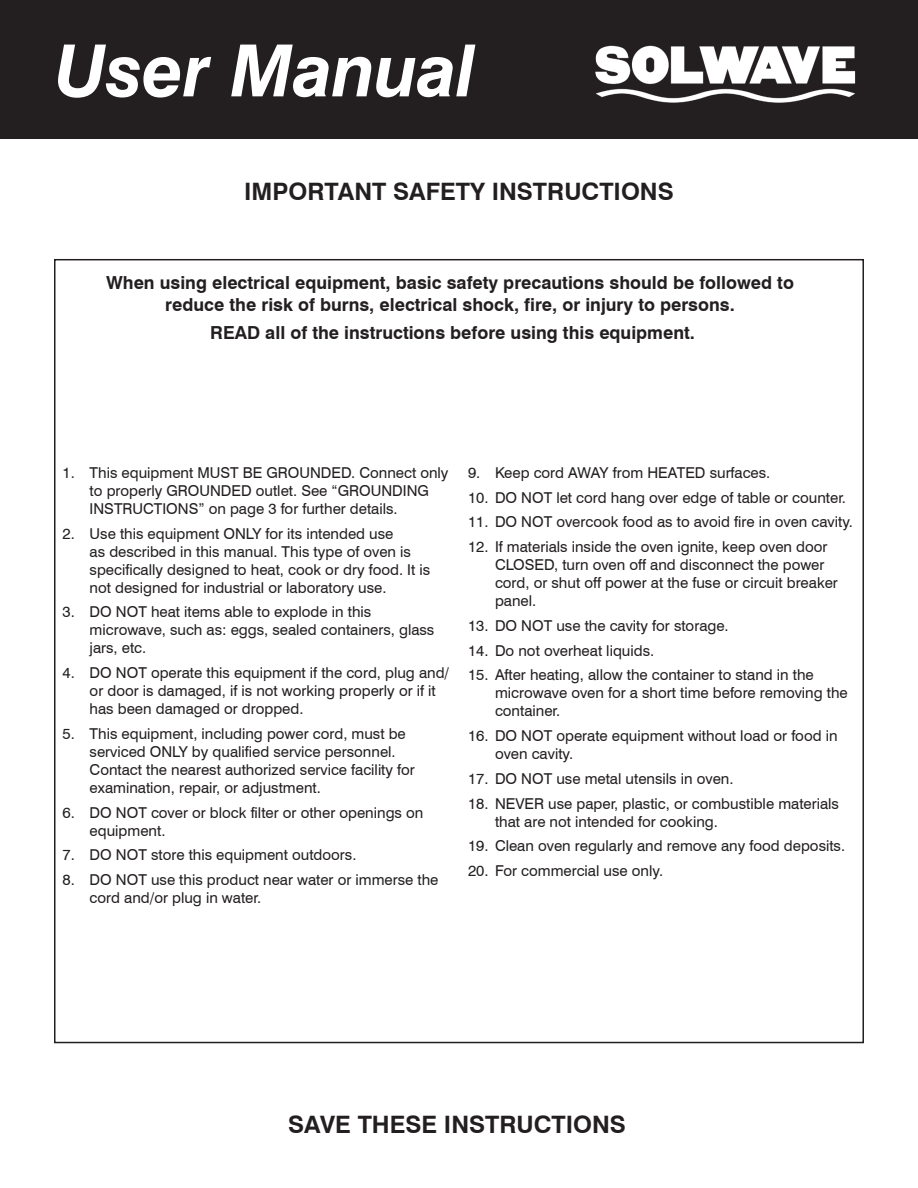
<style>
.page{position:relative;width:918px;height:1188px;background:#fff}
.page>*{position:absolute;margin:0;border:0;box-sizing:border-box;transform-origin:0 0}
.t1{font:italic 700 72px "Swiss 721 BT";letter-spacing:-.01em;color:#fff}
.t2{font:700 24px "Swiss 721 BT";color:#231f20}
.t3{font:700 18px/21.6px "Swiss 721 BT";color:#231f20;text-align:center}
.t4{font:15px/18px "Swiss 721 BT";color:#231f20}
</style>
<div class="page">
<div style="left:0;top:0;width:918px;height:138px;background:#231f20"></div>
<img style="left:595px;top:45px;width:261px;height:58px">
<h1 class="t1" style="left:54px;top:27px;width:423px">User Manual</h1>
<h2 class="t2" style="left:244px;top:177px;width:431px">IMPORTANT SAFETY INSTRUCTIONS</h2>
<p class="t3" style="left:106px;top:272px;width:689px">When using electrical equipment, basic safety precautions should be followed to reduce the risk of burns, electrical shock, fire, or injury to persons.</p>
<p class="t3" style="left:210px;top:322px;width:486px">READ all of the instructions before using this equipment.</p>
<p class="t4" style="left:90px;top:464px;width:360px;text-indent:-27px">1. This equipment MUST BE GROUNDED. Connect only to properly GROUNDED outlet. See “GROUNDING<br>INSTRUCTIONS” on page 3 for further details.</p>
<p class="t4" style="left:90px;top:524px;width:342px;text-indent:-27px">2. Use this equipment ONLY for its intended use<br>as described in this manual. This type of oven is specifically designed to heat, cook or dry food. It is not designed for industrial or laboratory use.</p>
<p class="t4" style="left:90px;top:603px;width:346px;text-indent:-27px">3. DO NOT heat items able to explode in this microwave, such as: eggs, sealed containers, glass jars, etc.</p>
<p class="t4" style="left:90px;top:664px;width:361px;text-indent:-27px">4. DO NOT operate this equipment if the cord, plug and/ or door is damaged, if is not working properly or if it has been damaged or dropped.</p>
<p class="t4" style="left:90px;top:725px;width:327px;text-indent:-27px">5. This equipment, including power cord, must be serviced ONLY by qualified service personnel.<br>Contact the nearest authorized service facility for examination, repair, or adjustment.</p>
<p class="t4" style="left:90px;top:803px;width:335px;text-indent:-27px">6. DO NOT cover or block filter or other openings on equipment.</p>
<p class="t4" style="left:63px;top:846px;width:295px">7. DO NOT store this equipment outdoors.</p>
<p class="t4" style="left:90px;top:871px;width:350px;text-indent:-27px">8. DO NOT use this product near water or immerse the cord and/or plug in water.</p>
<p class="t4" style="left:468px;top:464px;width:304px">9. Keep cord AWAY from HEATED surfaces.</p>
<p class="t4" style="left:468px;top:488px;width:380px">10. DO NOT let cord hang over edge of table or counter.</p>
<p class="t4" style="left:468px;top:513px;width:386px">11. DO NOT overcook food as to avoid fire in oven cavity.</p>
<p class="t4" style="left:495px;top:538px;width:344px;text-indent:-27px">12. If materials inside the oven ignite, keep oven door CLOSED, turn oven off and disconnect the power cord, or shut off power at the fuse or circuit breaker panel.</p>
<p class="t4" style="left:468px;top:617px;width:262px">13. DO NOT use the cavity for storage.</p>
<p class="t4" style="left:468px;top:641px;width:188px">14. Do not overheat liquids.</p>
<p class="t4" style="left:495px;top:666px;width:354px;text-indent:-27px">15. After heating, allow the container to stand in the microwave oven for a short time before removing the container.</p>
<p class="t4" style="left:495px;top:727px;width:344px;text-indent:-27px">16. DO NOT operate equipment without load or food in oven cavity.</p>
<p class="t4" style="left:468px;top:770px;width:267px">17. DO NOT use metal utensils in oven.</p>
<p class="t4" style="left:495px;top:794px;width:346px;text-indent:-27px">18. NEVER use paper, plastic, or combustible materials that are not intended for cooking.</p>
<p class="t4" style="left:468px;top:837px;width:379px">19. Clean oven regularly and remove any food deposits.</p>
<p class="t4" style="left:468px;top:862px;width:197px">20. For commercial use only.</p>
<h2 class="t2" style="left:288px;top:1110px;width:339px">SAVE THESE INSTRUCTIONS</h2>
</div>
